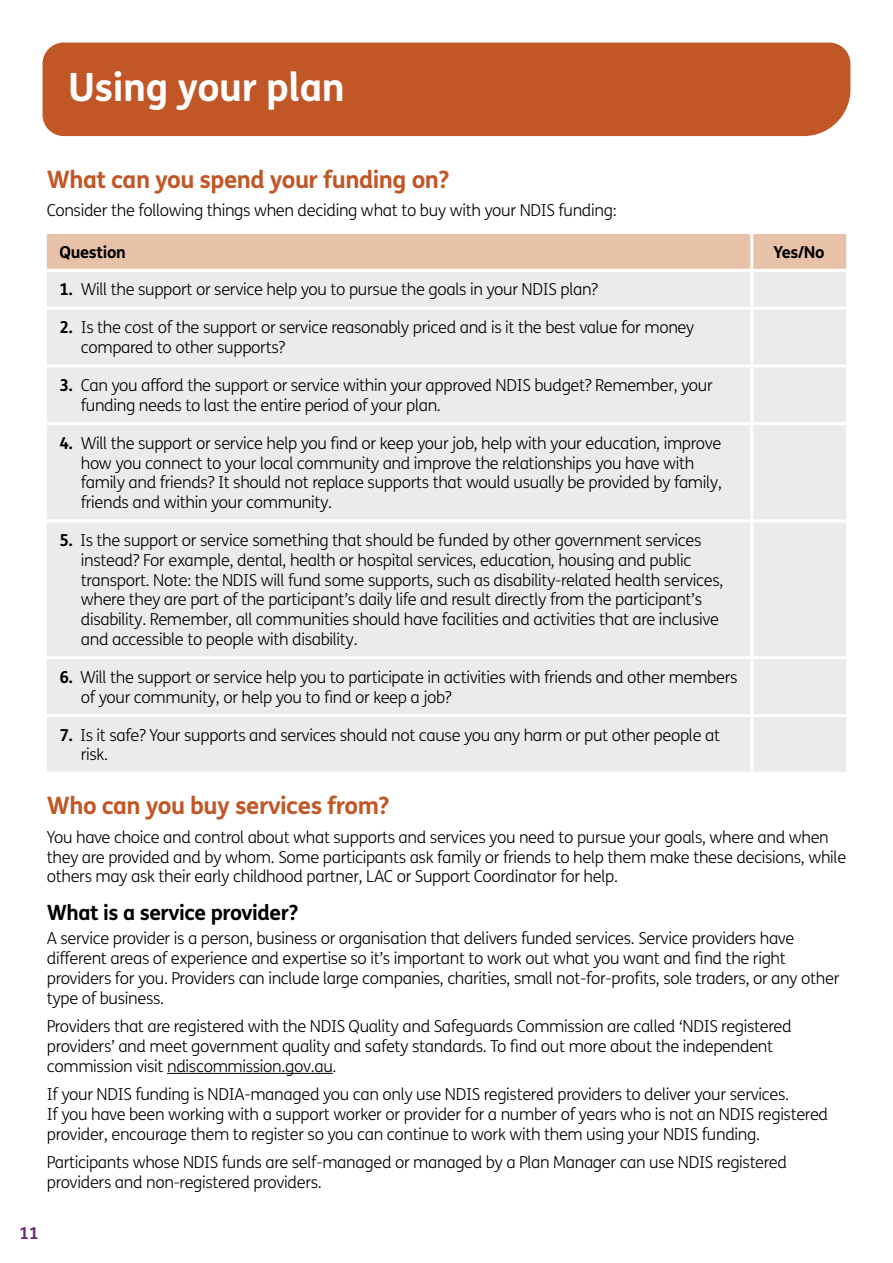
<style>
.page{position:relative;width:893px;height:1263px;background:#fff}
.page>*{position:absolute;margin:0;border:0;box-sizing:border-box;transform-origin:0 0}
.t1{font:700 39px "FS Me";letter-spacing:-.01em;color:#fff}
.t2{font:700 24px "FS Me";letter-spacing:-.02em;color:#c15727}
.t3{font:700 21px "FS Me";letter-spacing:-.02em;color:#000}
.t4{font:300 16.5px/19.8px "FS Me";letter-spacing:-.02em;color:#000}
.t5{font:700 16.5px "FS Me";letter-spacing:-.02em;color:#000}
.t6{font:700 16.5px "FS Me";color:#6b2976}
.s1{font-weight:700}
</style>
<div class="page">
<div style="left:43px;top:43px;width:807px;height:93px;background:#c15727"></div>
<hr style="left:167px;top:1073px;width:166px;height:1px;background:#000">
<div style="left:47px;top:234px;width:799px;height:35px;background:#e7c2a9"></div>
<div style="left:47px;top:272px;width:799px;height:500px;background:#ebebec"></div>
<hr style="left:750px;top:234px;width:3px;height:35px;background:#fff">
<hr style="left:750px;top:272px;width:3px;height:35px;background:#fff">
<hr style="left:47px;top:307px;width:705px;height:3px;background:#fff">
<hr style="left:752px;top:307px;width:94px;height:3px;background:#fff">
<hr style="left:750px;top:310px;width:3px;height:54px;background:#fff">
<hr style="left:47px;top:364px;width:705px;height:3px;background:#fff">
<hr style="left:752px;top:364px;width:94px;height:3px;background:#fff">
<hr style="left:750px;top:367px;width:3px;height:55px;background:#fff">
<hr style="left:47px;top:422px;width:705px;height:3px;background:#fff">
<hr style="left:752px;top:422px;width:94px;height:3px;background:#fff">
<hr style="left:750px;top:425px;width:3px;height:94px;background:#fff">
<hr style="left:47px;top:519px;width:705px;height:3px;background:#fff">
<hr style="left:752px;top:519px;width:94px;height:3px;background:#fff">
<hr style="left:750px;top:522px;width:3px;height:134px;background:#fff">
<hr style="left:47px;top:656px;width:705px;height:3px;background:#fff">
<hr style="left:752px;top:656px;width:94px;height:3px;background:#fff">
<hr style="left:750px;top:659px;width:3px;height:55px;background:#fff">
<hr style="left:47px;top:714px;width:705px;height:3px;background:#fff">
<hr style="left:752px;top:714px;width:94px;height:3px;background:#fff">
<hr style="left:750px;top:717px;width:3px;height:55px;background:#fff">
<h1 class="t1" style="left:68px;top:57px;width:278px">Using your plan</h1>
<h2 class="t2" style="left:47px;top:161px;width:404px">What can you spend your funding on?</h2>
<p class="t4" style="left:47px;top:201px;width:571px">Consider the following things when deciding what to buy with your NDIS funding:</p>
<p class="t5" style="left:60px;top:239px;width:68px">Question</p>
<p class="t5" style="left:773px;top:239px;width:53px">Yes/No</p>
<p class="t4" style="left:60px;top:280px;width:540px"><span class="s1">1.</span> Will the support or service help you to pursue the goals in your NDIS plan?</p>
<p class="t4" style="left:81px;top:318px;width:615px;text-indent:-21px"><span class="s1">2.</span> Is the cost of the support or service reasonably priced and is it the best value for money compared to other supports?</p>
<p class="t4" style="left:81px;top:376px;width:634px;text-indent:-21px"><span class="s1">3.</span> Can you afford the support or service within your approved NDIS budget? Remember, your funding needs to last the entire period of your plan.</p>
<p class="t4" style="left:81px;top:433px;width:643px;text-indent:-21px"><span class="s1">4.</span> Will the support or service help you find or keep your job, help with your education, improve how you connect to your local community and improve the relationships you have with family and friends? It should not replace supports that would usually be provided by family, friends and within your community.</p>
<p class="t4" style="left:81px;top:531px;width:644px;text-indent:-21px"><span class="s1">5.</span> Is the support or service something that should be funded by other government services instead? For example, dental, health or hospital services, education, housing and public transport. Note: the NDIS will fund some supports, such as disability-related health services, where they are part of the participant’s daily life and result directly from the participant’s disability. Remember, all communities should have facilities and activities that are inclusive and accessible to people with disability.</p>
<p class="t4" style="left:81px;top:668px;width:658px;text-indent:-21px"><span class="s1">6.</span> Will the support or service help you to participate in activities with friends and other members of your community, or help you to find or keep a job?</p>
<p class="t4" style="left:81px;top:725px;width:641px;text-indent:-21px"><span class="s1">7.</span> Is it safe? Your supports and services should not cause you any harm or put other people at risk.</p>
<h2 class="t2" style="left:47px;top:787px;width:344px">Who can you buy services from?</h2>
<p class="t4" style="left:47px;top:827px;width:801px">You have choice and control about what supports and services you need to pursue your goals, where and when they are provided and by whom. Some participants ask family or friends to help them make these decisions, while others may ask their early childhood partner, LAC or Support Coordinator for help.</p>
<p class="t3" style="left:47px;top:897px;width:253px">What is a service provider?</p>
<p class="t4" style="left:47px;top:929px;width:794px">A service provider is a person, business or organisation that delivers funded services. Service providers have different areas of experience and expertise so it’s important to work out what you want and find the right providers for you. Providers can include large companies, charities, small not-for-profits, sole traders, or any other type of business.</p>
<p class="t4" style="left:47px;top:1017px;width:746px">Providers that are registered with the NDIS Quality and Safeguards Commission are called ‘NDIS registered providers’ and meet government quality and safety standards. To find out more about the independent commission visit ndiscommission.gov.au.</p>
<p class="t4" style="left:47px;top:1085px;width:783px">If your NDIS funding is NDIA-managed you can only use NDIS registered providers to deliver your services.<br>If you have been working with a support worker or provider for a number of years who is not an NDIS registered provider, encourage them to register so you can continue to work with them using your NDIS funding.</p>
<p class="t4" style="left:47px;top:1153px;width:742px">Participants whose NDIS funds are self-managed or managed by a Plan Manager can use NDIS registered providers and non-registered providers.</p>
<p class="t6" style="left:20px;top:1221px;width:21px">11</p>
</div>
